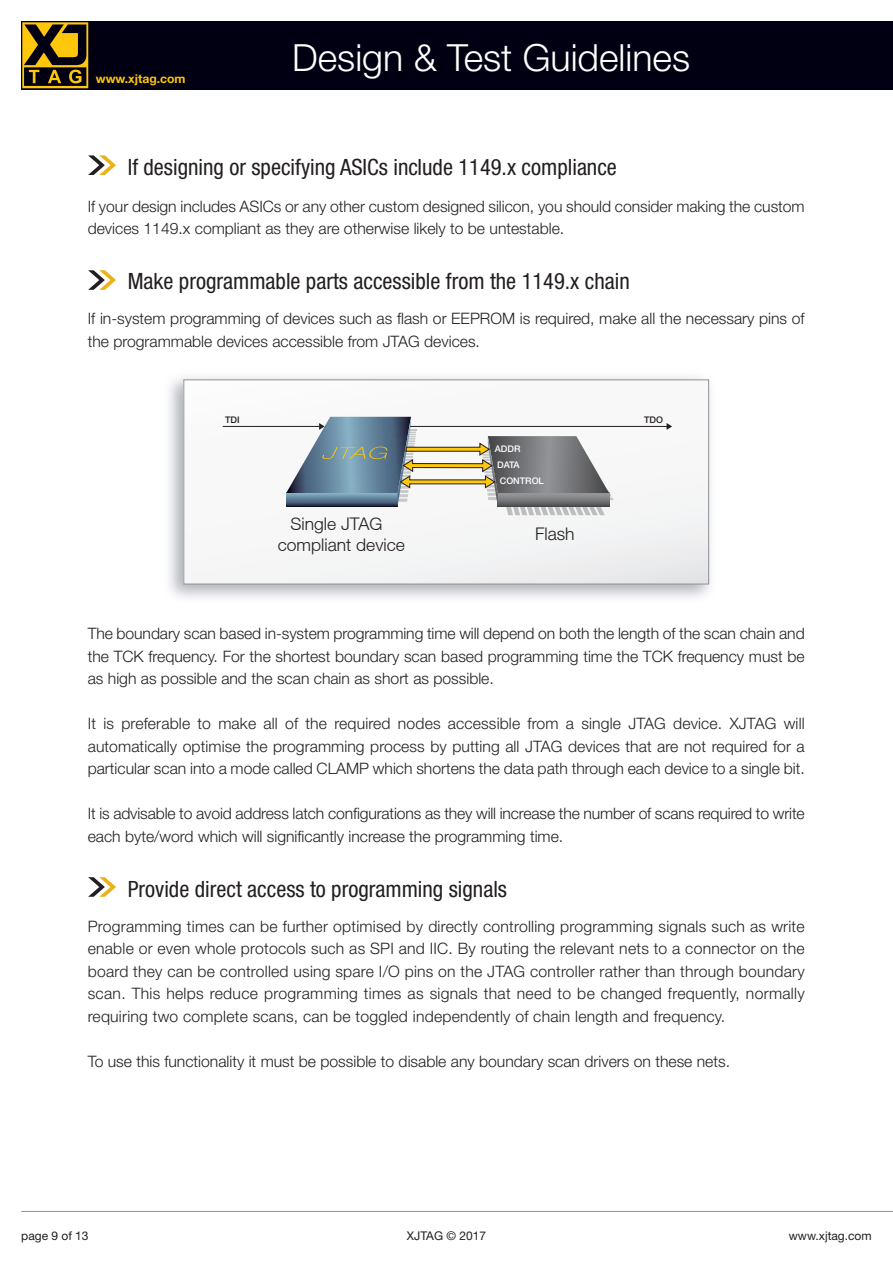
<style>
.page{position:relative;width:893px;height:1263px;background:#fff}
.page>*{position:absolute;margin:0;border:0;box-sizing:border-box;transform-origin:0 0}
.t1{font:300 37.5px "Helvetica Neue LT";color:#fff}
.t2{font:condensed 22.5px "Helvetica Neue";color:#231f20}
.t3{font:300 17.55px/21px "Helvetica Neue LT";color:#231f20;text-align:center}
.t4{font:300 15.75px/22.5px "Helvetica Neue LT";color:#231f20}
.t5{font:700 12.15px "Helvetica Neue LT";color:#fec70c}
.t6{font:12px "Helvetica Neue LT";color:#231f20}
.t7{font:500 9.15px/15.9px "Helvetica Neue";color:#fff}
.t8{font:500 9.15px "Helvetica Neue";color:#231f20}
</style>
<div class="page">
<div style="left:21px;top:21px;width:872px;height:68px;background:#000012"></div>
<svg style="left:22px;top:22px;width:66px;height:66px"></svg>
<hr style="left:21px;top:1211px;width:872px;height:1px;background:#8f9299">
<svg style="left:88px;top:155px;width:28px;height:20px"></svg>
<svg style="left:88px;top:270px;width:28px;height:20px"></svg>
<svg style="left:88px;top:877px;width:28px;height:20px"></svg>
<img style="left:169px;top:377px;width:542px;height:221px">
<div style="left:184px;top:380px;width:524px;height:204px;background:#f7f7f8"></div>
<hr style="left:223px;top:426px;width:99px;height:1px;background:#231f20">
<hr style="left:410px;top:426px;width:259px;height:1px;background:#231f20">
<svg style="left:667px;top:423px;width:5px;height:7px"></svg>
<svg style="left:286px;top:417px;width:328px;height:98px"></svg>
<div style="left:184px;top:380px;width:525px;height:204px;border:1px solid #8f9299"></div>
<p class="t5" style="left:96px;top:72px;width:91px">www.xjtag.com</p>
<h1 class="t1" style="left:292px;top:35px;width:399px">Design &amp; Test Guidelines</h1>
<h2 class="t2" style="left:128px;top:154px;width:491px">If designing or specifying ASICs include 1149.x compliance</h2>
<p class="t4" style="left:88px;top:194px;width:718px">If your design includes ASICs or any other custom designed silicon, you should consider making the custom devices 1149.x compliant as they are otherwise likely to be untestable.</p>
<h2 class="t2" style="left:128px;top:268px;width:504px">Make programmable parts accessible from the 1149.x chain</h2>
<p class="t4" style="left:88px;top:307px;width:718px">If in-system programming of devices such as flash or EEPROM is required, make all the necessary pins of the programmable devices accessible from JTAG devices.</p>
<p class="t8" style="left:225px;top:415px;width:16px">TDI</p>
<p class="t8" style="left:644px;top:415px;width:20px">TDO</p>
<p class="t7" style="left:495px;top:441px;width:50px">ADDR<br>DATA<br>CONTROL</p>
<p class="t3" style="left:278px;top:513px;width:129px">Single JTAG compliant device</p>
<p class="t3" style="left:535px;top:523px;width:41px">Flash</p>
<p class="t4" style="left:88px;top:622px;width:718px;text-align:justify">The boundary scan based in-system programming time will depend on both the length of the scan chain and the TCK frequency. For the shortest boundary scan based programming time the TCK frequency must be as high as possible and the scan chain as short as possible.</p>
<p class="t4" style="left:88px;top:712px;width:718px;text-align:justify">It is preferable to make all of the required nodes accessible from a single JTAG device. XJTAG will automatically optimise the programming process by putting all JTAG devices that are not required for a particular scan into a mode called CLAMP which shortens the data path through each device to a single bit.</p>
<p class="t4" style="left:88px;top:802px;width:718px">It is advisable to avoid address latch configurations as they will increase the number of scans required to write each byte/word which will significantly increase the programming time.</p>
<h2 class="t2" style="left:128px;top:876px;width:381px">Provide direct access to programming signals</h2>
<p class="t4" style="left:88px;top:914px;width:718px;text-align:justify">Programming times can be further optimised by directly controlling programming signals such as write enable or even whole protocols such as SPI and IIC. By routing the relevant nets to a connector on the board they can be controlled using spare I/O pins on the JTAG controller rather than through boundary scan. This helps reduce programming times as signals that need to be changed frequently, normally requiring two complete scans, can be toggled independently of chain length and frequency.</p>
<p class="t4" style="left:88px;top:1049px;width:644px">To use this functionality it must be possible to disable any boundary scan drivers on these nets.</p>
<p class="t6" style="left:21px;top:1229px;width:69px">page 9 of 13</p>
<p class="t6" style="left:407px;top:1229px;width:81px">XJTAG © 2017</p>
<p class="t6" style="left:789px;top:1229px;width:84px">www.xjtag.com</p>
</div>
